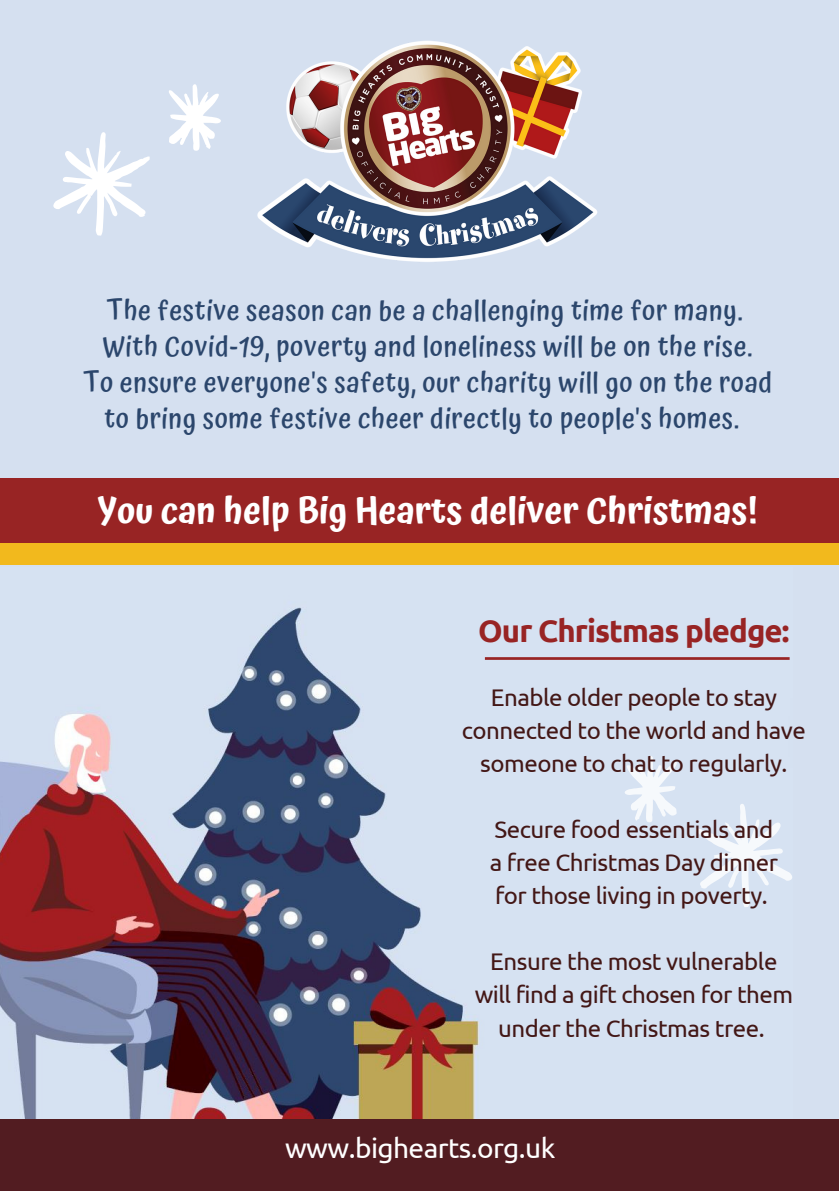
<style>
.page{position:relative;width:839px;height:1191px;background:#fff}
.page>*{position:absolute;margin:0;border:0;box-sizing:border-box;transform-origin:0 0}
.t1{font:600 36px "Atma";color:#fff}
.t2{font:700 31.2px "Ubuntu";letter-spacing:-.03em;color:#982424}
.t3{font:500 28px/36px "Atma";letter-spacing:.02em;color:#2b466c;text-align:center}
.t4{font:28px "Ubuntu";letter-spacing:-.02em;color:#fff}
.t5{font:24px/33px "Ubuntu";letter-spacing:-.02em;color:#431716;text-align:center}
</style>
<div class="page">
<div style="left:0;top:0;width:838px;height:1191px;background:#d5e0f0"></div>
<img style="left:0;top:607px;width:792px;height:513px">
<svg style="left:624px;top:756px;width:168px;height:151px"></svg>
<div style="left:0;top:478px;width:838px;height:71px;background:#982424"></div>
<div style="left:0;top:543px;width:838px;height:21px;background:#f2b91d"></div>
<img style="left:257px;top:40px;width:341px;height:222px">
<div style="left:0;top:1120px;width:838px;height:71px;background:#521c21"></div>
<svg style="left:53px;top:84px;width:168px;height:152px"></svg>
<svg style="left:485px;top:657px;width:304px;height:3px"></svg>
<p class="t3" style="left:83px;top:292px;width:691px">The festive season can be a challenging time for many.<br>With Covid-19, poverty and loneliness will be on the rise.<br>To ensure everyone's safety, our charity will go on the road to bring some festive cheer directly to people's homes.</p>
<h1 class="t1" style="left:98px;top:489px;width:661px">You can help Big Hearts deliver Christmas!</h1>
<p class="t2" style="left:478px;top:613px;width:313px">Our Christmas pledge:</p>
<p class="t5" style="left:462px;top:681px;width:345px">Enable older people to stay connected to the world and have someone to chat to regularly.</p>
<p class="t5" style="left:489px;top:813px;width:290px;text-align:left">Secure food essentials and a free Christmas Day dinner for those living in poverty.</p>
<p class="t5" style="left:474px;top:945px;width:320px">Ensure the most vulnerable will find a gift chosen for them under the Christmas tree.</p>
<p class="t4" style="left:285px;top:1132px;width:272px">www.bighearts.org.uk</p>
</div>
